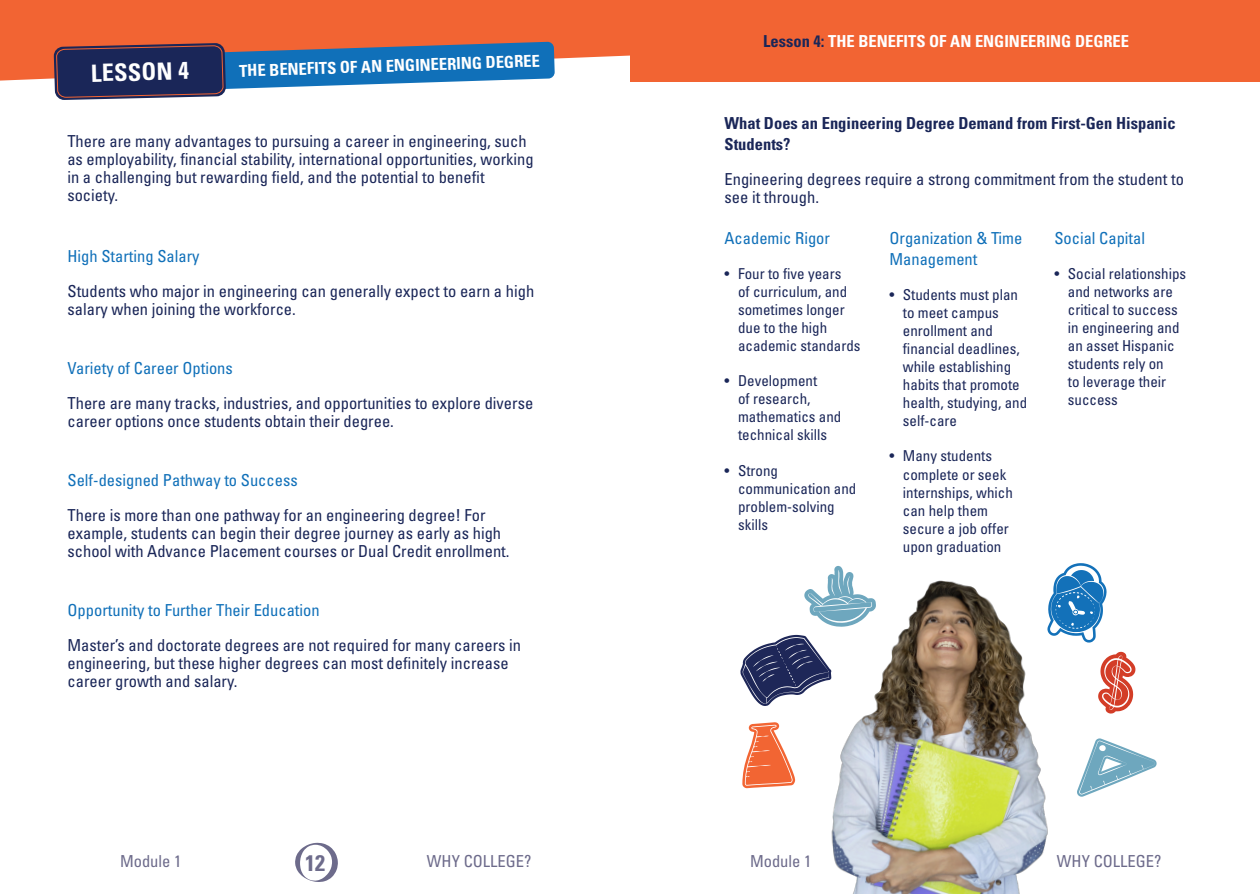
<style>
.page{position:relative;width:1260px;height:894px;background:#fff}
.page>*{position:absolute;margin:0;border:0;box-sizing:border-box;transform-origin:0 0}
.t1{font:700 condensed 24px "Univers";color:#fff}
.t2{font:700 condensed 22.5px "Univers LT Std";color:#6d6b8b}
.t3{font:condensed 16.5px/18px "Univers LT Std";color:#1a2658}
.t4{font:condensed 16.5px/21px "Univers LT Std";color:#1070b9}
.t5{font:700 condensed 16.5px "Univers LT Std";color:#fff}
.t6{font:700 condensed 16.5px/21px "Univers LT Std";color:#1a2658}
.t7{font:condensed 16.5px "Univers LT Std";color:#6d6b8b}
.t8{font:condensed 15px/18px "Univers LT Std";color:#1a2658}
.s1{color:#1a2658}
</style>
<div class="page">
<svg style="left:295px;top:842px;width:43px;height:39px"></svg>
<div style="left:0;top:0;width:630px;height:81px;background:#f26433"></div>
<svg style="left:54px;top:42px;width:500px;height:58px"></svg>
<div style="left:630px;top:0;width:629px;height:82px;background:#f26433"></div>
<img style="left:831px;top:580px;width:217px;height:313px">
<svg style="left:740px;top:634px;width:91px;height:71px"></svg>
<svg style="left:1047px;top:563px;width:59px;height:79px"></svg>
<svg style="left:742px;top:722px;width:53px;height:65px"></svg>
<svg style="left:1077px;top:738px;width:79px;height:58px"></svg>
<svg style="left:1098px;top:651px;width:37px;height:62px"></svg>
<svg style="left:804px;top:565px;width:71px;height:61px"></svg>
<p class="t1" style="left:91px;top:58px;width:99px;rotate:-1deg">LESSON 4</p>
<p class="t5" style="left:239px;top:61px;width:302px;rotate:-2deg">THE BENEFITS OF AN ENGINEERING DEGREE</p>
<p class="t3" style="left:67px;top:132px;width:468px">There are many advantages to pursuing a career in engineering, such as employability, financial stability, international opportunities, working in a challenging but rewarding field, and the potential to benefit society.</p>
<p class="t4" style="left:68px;top:245px;width:133px">High Starting Salary</p>
<p class="t3" style="left:68px;top:281px;width:468px">Students who major in engineering can generally expect to earn a high salary when joining the workforce.</p>
<p class="t4" style="left:68px;top:357px;width:167px">Variety of Career Options</p>
<p class="t3" style="left:68px;top:393px;width:467px">There are many tracks, industries, and opportunities to explore diverse career options once students obtain their degree.</p>
<p class="t4" style="left:68px;top:469px;width:232px">Self-designed Pathway to Success</p>
<p class="t3" style="left:68px;top:505px;width:443px">There is more than one pathway for an engineering degree! For example, students can begin their degree journey as early as high school with Advance Placement courses or Dual Credit enrollment.</p>
<p class="t4" style="left:68px;top:599px;width:254px">Opportunity to Further Their Education</p>
<p class="t3" style="left:68px;top:635px;width:455px">Master’s and doctorate degrees are not required for many careers in engineering, but these higher degrees can most definitely increase career growth and salary.</p>
<p class="t5" style="left:763px;top:31px;width:367px"><span class="s1">Lesson 4:</span> THE BENEFITS OF AN ENGINEERING DEGREE</p>
<p class="t6" style="left:724px;top:113px;width:452px">What Does an Engineering Degree Demand from First-Gen Hispanic<br>Students?</p>
<p class="t3" style="left:724px;top:170px;width:461px">Engineering degrees require a strong commitment from the student to see it through.</p>
<p class="t4" style="left:724px;top:227px;width:107px">Academic Rigor</p>
<p class="t8" style="left:738px;top:264px;width:124px;text-indent:-14px">• Four to five years<br>of curriculum, and sometimes longer due to the high academic standards</p>
<p class="t8" style="left:738px;top:372px;width:105px;text-indent:-14px">• Development<br>of research, mathematics and technical skills</p>
<p class="t8" style="left:738px;top:461px;width:120px;text-indent:-14px">• Strong communication and problem-solving skills</p>
<p class="t4" style="left:889px;top:227px;width:134px">Organization &amp; Time<br>Management</p>
<p class="t8" style="left:902px;top:285px;width:126px;text-indent:-14px">• Students must plan to meet campus enrollment and financial deadlines, while establishing habits that promote health, studying, and self-care</p>
<p class="t8" style="left:902px;top:447px;width:111px;text-indent:-14px">• Many students complete or seek internships, which can help them secure a job offer upon graduation</p>
<p class="t4" style="left:1054px;top:227px;width:92px">Social Capital</p>
<p class="t8" style="left:1067px;top:264px;width:120px;text-indent:-14px">• Social relationships and networks are critical to success in engineering and an asset Hispanic students rely on<br>to leverage their success</p>
<p class="t7" style="left:120px;top:850px;width:63px">Module 1</p>
<h2 class="t2" style="left:305px;top:849px;width:21px">12</h2>
<p class="t7" style="left:427px;top:850px;width:106px">WHY COLLEGE?</p>
<p class="t7" style="left:750px;top:850px;width:63px">Module 1</p>
<p class="t7" style="left:1056px;top:850px;width:106px">WHY COLLEGE?</p>
</div>
